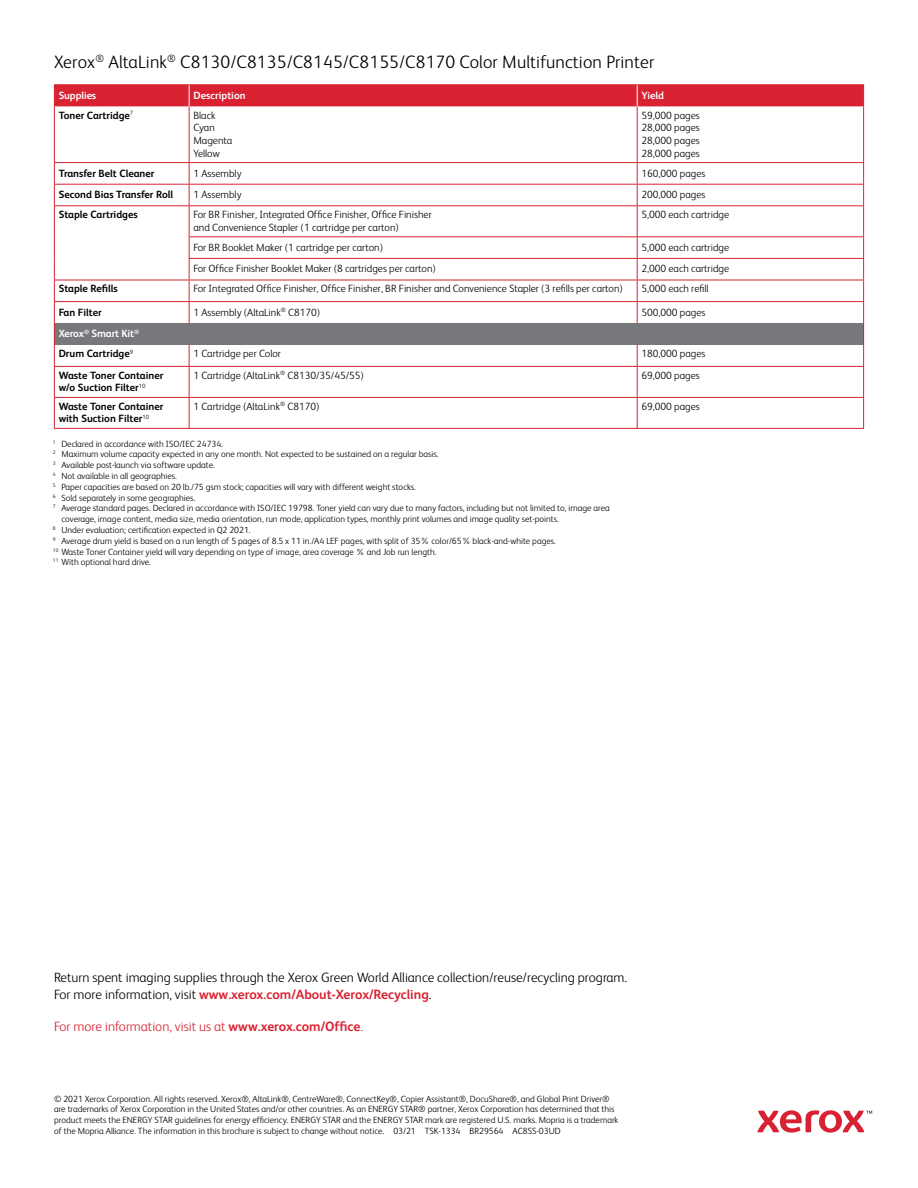
<style>
.page{position:relative;width:918px;height:1188px;background:#fff}
.page>*{position:absolute;margin:0;border:0;box-sizing:border-box;transform-origin:0 0}
.t1{font:300 18px "Xerox Sans";letter-spacing:.01em;color:#000}
.t2{font:300 13.5px/16.2px "Xerox Sans";color:#000}
.t3{font:300 13.5px "Xerox Sans";color:#d92231}
.t4{font:300 10.5px/12.6px "Xerox Sans";color:#000}
.t5{font:700 10.5px/12.6px "Xerox Sans";color:#000}
.t6{font:700 10.5px/20px "Xerox Sans";color:#fff}
.t7{font:300 9px/10.8px "Xerox Sans";color:#000}
.s1{color:#000}
.s2{font-weight:700;color:#d92231}
.s3{font-weight:700}
</style>
<div class="page">
<div style="left:54px;top:323px;width:810px;height:22px;background:#77787b"></div>
<hr style="left:54px;top:84px;width:135px;height:1px;background:#d92231">
<hr style="left:189px;top:84px;width:448px;height:1px;background:#d92231">
<hr style="left:637px;top:84px;width:227px;height:1px;background:#d92231">
<hr style="left:54px;top:106px;width:1px;height:56px;background:#d92231">
<hr style="left:189px;top:106px;width:1px;height:56px;background:#d92231">
<hr style="left:637px;top:106px;width:1px;height:56px;background:#d92231">
<hr style="left:863px;top:106px;width:1px;height:56px;background:#d92231">
<svg style="left:54px;top:163px;width:1px;height:42px"></svg>
<svg style="left:189px;top:163px;width:1px;height:42px"></svg>
<svg style="left:637px;top:163px;width:1px;height:42px"></svg>
<svg style="left:863px;top:163px;width:1px;height:42px"></svg>
<hr style="left:54px;top:206px;width:1px;height:31px;background:#d92231">
<hr style="left:189px;top:206px;width:1px;height:30px;background:#d92231">
<hr style="left:637px;top:206px;width:1px;height:30px;background:#d92231">
<hr style="left:863px;top:206px;width:1px;height:30px;background:#d92231">
<svg style="left:189px;top:345px;width:1px;height:21px"></svg>
<svg style="left:637px;top:345px;width:1px;height:21px"></svg>
<hr style="left:54px;top:367px;width:1px;height:30px;background:#d92231">
<hr style="left:189px;top:367px;width:1px;height:30px;background:#d92231">
<hr style="left:637px;top:367px;width:1px;height:30px;background:#d92231">
<hr style="left:863px;top:367px;width:1px;height:30px;background:#d92231">
<hr style="left:54px;top:398px;width:1px;height:30px;background:#d92231">
<hr style="left:189px;top:398px;width:1px;height:30px;background:#d92231">
<hr style="left:637px;top:398px;width:1px;height:30px;background:#d92231">
<hr style="left:863px;top:398px;width:1px;height:30px;background:#d92231">
<hr style="left:54px;top:184px;width:135px;height:1px;background:#d92231">
<hr style="left:189px;top:184px;width:448px;height:1px;background:#d92231">
<hr style="left:637px;top:184px;width:227px;height:1px;background:#d92231">
<hr style="left:54px;top:205px;width:135px;height:1px;background:#d92231">
<hr style="left:189px;top:205px;width:448px;height:1px;background:#d92231">
<hr style="left:637px;top:205px;width:227px;height:1px;background:#d92231">
<hr style="left:54px;top:366px;width:135px;height:1px;background:#d92231">
<hr style="left:189px;top:366px;width:448px;height:1px;background:#d92231">
<hr style="left:637px;top:366px;width:227px;height:1px;background:#d92231">
<hr style="left:54px;top:397px;width:135px;height:1px;background:#d92231">
<hr style="left:189px;top:397px;width:448px;height:1px;background:#d92231">
<hr style="left:637px;top:397px;width:227px;height:1px;background:#d92231">
<hr style="left:54px;top:428px;width:135px;height:1px;background:#d92231">
<hr style="left:189px;top:428px;width:448px;height:1px;background:#d92231">
<hr style="left:637px;top:428px;width:227px;height:1px;background:#d92231">
<hr style="left:54px;top:162px;width:135px;height:1px;background:#d92231">
<hr style="left:189px;top:162px;width:448px;height:1px;background:#d92231">
<hr style="left:637px;top:162px;width:227px;height:1px;background:#d92231">
<hr style="left:54px;top:280px;width:135px;height:1px;background:#d92231">
<hr style="left:189px;top:280px;width:448px;height:1px;background:#d92231">
<hr style="left:637px;top:280px;width:227px;height:1px;background:#d92231">
<hr style="left:54px;top:301px;width:135px;height:1px;background:#d92231">
<hr style="left:189px;top:301px;width:448px;height:1px;background:#d92231">
<hr style="left:637px;top:301px;width:227px;height:1px;background:#d92231">
<hr style="left:189px;top:236px;width:448px;height:1px;background:#d92231">
<svg style="left:189px;top:237px;width:1px;height:86px"></svg>
<hr style="left:637px;top:236px;width:227px;height:1px;background:#d92231">
<svg style="left:637px;top:237px;width:1px;height:86px"></svg>
<hr style="left:189px;top:258px;width:448px;height:1px;background:#d92231">
<hr style="left:637px;top:258px;width:227px;height:1px;background:#d92231">
<div style="left:54px;top:85px;width:810px;height:21px;background:#d92231"></div>
<svg style="left:54px;top:237px;width:1px;height:129px"></svg>
<svg style="left:863px;top:237px;width:1px;height:129px"></svg>
<svg style="left:757px;top:1110px;width:115px;height:23px"></svg>
<h1 class="t1" style="left:54px;top:50px;width:602px">Xerox<sup>®</sup> AltaLink<sup>®</sup> C8130/C8135/C8145/C8155/C8170 Color Multifunction Printer</h1>
<p class="t6" style="left:59px;top:85px;width:39px">Supplies</p>
<p class="t6" style="left:193px;top:85px;width:54px">Description</p>
<p class="t6" style="left:642px;top:85px;width:24px">Yield</p>
<p class="t5" style="left:59px;top:108px;width:76px">Toner Cartridge<sup>7</sup></p>
<p class="t4" style="left:193px;top:108px;width:40px">Black<br>Cyan<br>Magenta<br>Yellow</p>
<p class="t4" style="left:642px;top:108px;width:60px;text-align:justify">59,000 pages 28,000 pages 28,000 pages 28,000 pages</p>
<p class="t5" style="left:59px;top:166px;width:97px">Transfer Belt Cleaner</p>
<p class="t4" style="left:193px;top:166px;width:50px">1 Assembly</p>
<p class="t4" style="left:642px;top:166px;width:65px">160,000 pages</p>
<p class="t5" style="left:59px;top:188px;width:116px">Second Bias Transfer Roll</p>
<p class="t4" style="left:193px;top:188px;width:50px">1 Assembly</p>
<p class="t4" style="left:642px;top:188px;width:65px">200,000 pages</p>
<p class="t5" style="left:59px;top:208px;width:81px">Staple Cartridges</p>
<p class="t4" style="left:193px;top:208px;width:240px">For BR Finisher, Integrated Office Finisher, Office Finisher and Convenience Stapler (1 cartridge per carton)</p>
<p class="t4" style="left:642px;top:208px;width:89px">5,000 each cartridge</p>
<p class="t4" style="left:193px;top:240px;width:191px">For BR Booklet Maker (1 cartridge per carton)</p>
<p class="t4" style="left:642px;top:240px;width:89px">5,000 each cartridge</p>
<p class="t4" style="left:193px;top:262px;width:244px">For Office Finisher Booklet Maker (8 cartridges per carton)</p>
<p class="t4" style="left:642px;top:262px;width:89px">2,000 each cartridge</p>
<p class="t5" style="left:59px;top:282px;width:61px">Staple Refills</p>
<p class="t4" style="left:193px;top:282px;width:431px">For Integrated Office Finisher, Office Finisher, BR Finisher and Convenience Stapler (3 refills per carton)</p>
<p class="t4" style="left:642px;top:282px;width:69px">5,000 each refill</p>
<p class="t5" style="left:59px;top:305px;width:45px">Fan Filter</p>
<p class="t4" style="left:193px;top:305px;width:128px">1 Assembly (AltaLink<sup>®</sup> C8170)</p>
<p class="t4" style="left:642px;top:305px;width:65px">500,000 pages</p>
<p class="t6" style="left:59px;top:323px;width:82px">Xerox<sup>®</sup> Smart Kit<sup>®<br></sup><span class="s1">Drum Cartridge</span><sup>9</sup></p>
<p class="t4" style="left:193px;top:347px;width:89px">1 Cartridge per Color</p>
<p class="t4" style="left:642px;top:347px;width:65px">180,000 pages</p>
<p class="t5" style="left:59px;top:368px;width:106px">Waste Toner Container w/o Suction Filter<sup>10</sup></p>
<p class="t4" style="left:193px;top:368px;width:172px">1 Cartridge (AltaLink<sup>®</sup> C8130/35/45/55)</p>
<p class="t4" style="left:642px;top:368px;width:60px">69,000 pages</p>
<p class="t5" style="left:59px;top:399px;width:106px">Waste Toner Container with Suction Filter<sup>10</sup></p>
<p class="t4" style="left:193px;top:399px;width:128px">1 Cartridge (AltaLink<sup>®</sup> C8170)</p>
<p class="t4" style="left:642px;top:399px;width:60px">69,000 pages</p>
<p class="t7" style="left:53px;top:438px;width:172px"><sup>1</sup> Declared in accordance with ISO/IEC 24734.</p>
<p class="t7" style="left:53px;top:449px;width:387px"><sup>2</sup> Maximum volume capacity expected in any one month. Not expected to be sustained on a regular basis.</p>
<p class="t7" style="left:53px;top:459px;width:163px"><sup>3</sup> Available post-launch via software update.</p>
<p class="t7" style="left:53px;top:470px;width:126px"><sup>4</sup> Not available in all geographies.</p>
<p class="t7" style="left:53px;top:481px;width:365px"><sup>5</sup> Paper capacities are based on 20 lb./75 gsm stock; capacities will vary with different weight stocks.</p>
<p class="t7" style="left:53px;top:492px;width:144px"><sup>6</sup> Sold separately in some geographies.</p>
<p class="t7" style="left:53px;top:503px;width:559px"><sup>7</sup> Average standard pages. Declared in accordance with ISO/IEC 19798. Toner yield can vary due to many factors, including but not limited to, image area</p>
<p class="t7" style="left:61px;top:513px;width:499px">coverage, image content, media size, media orientation, run mode, application types, monthly print volumes and image quality set-points.</p>
<p class="t7" style="left:53px;top:524px;width:199px"><sup>8</sup> Under evaluation; certification expected in Q2 2021.</p>
<p class="t7" style="left:53px;top:535px;width:505px"><sup>9</sup> Average drum yield is based on a run length of 5 pages of 8.5 x 11 in./A4 LEF pages, with split of 35% color/65% black-and-white pages.</p>
<p class="t7" style="left:53px;top:546px;width:385px"><sup>10</sup> Waste Toner Container yield will vary depending on type of image, area coverage % and Job run length.</p>
<p class="t7" style="left:53px;top:557px;width:100px"><sup>11</sup> With optional hard drive.</p>
<h2 class="t2" style="left:54px;top:969px;width:575px">Return spent imaging supplies through the Xerox Green World Alliance collection/reuse/recycling program.<br>For more information, visit <span class="s2">www.xerox.com/About-Xerox/Recycling</span>.</h2>
<h2 class="t3" style="left:54px;top:1018px;width:311px">For more information, visit us at <span class="s3">www.xerox.com/Office</span>.</h2>
<p class="t7" style="left:54px;top:1093px;width:566px">© 2021 Xerox Corporation. All rights reserved. Xerox®, AltaLink®, CentreWare®, ConnectKey®, Copier Assistant®, DocuShare®, and Global Print Driver® are trademarks of Xerox Corporation in the United States and/or other countries. As an ENERGY STAR® partner, Xerox Corporation has determined that this product meets the ENERGY STAR guidelines for energy efficiency. ENERGY STAR and the ENERGY STAR mark are registered U.S. marks. Mopria is a trademark of the Mopria Alliance. The information in this brochure is subject to change without notice. 03/21 TSK-1334 BR29564 AC8SS-03UD</p>
</div>
